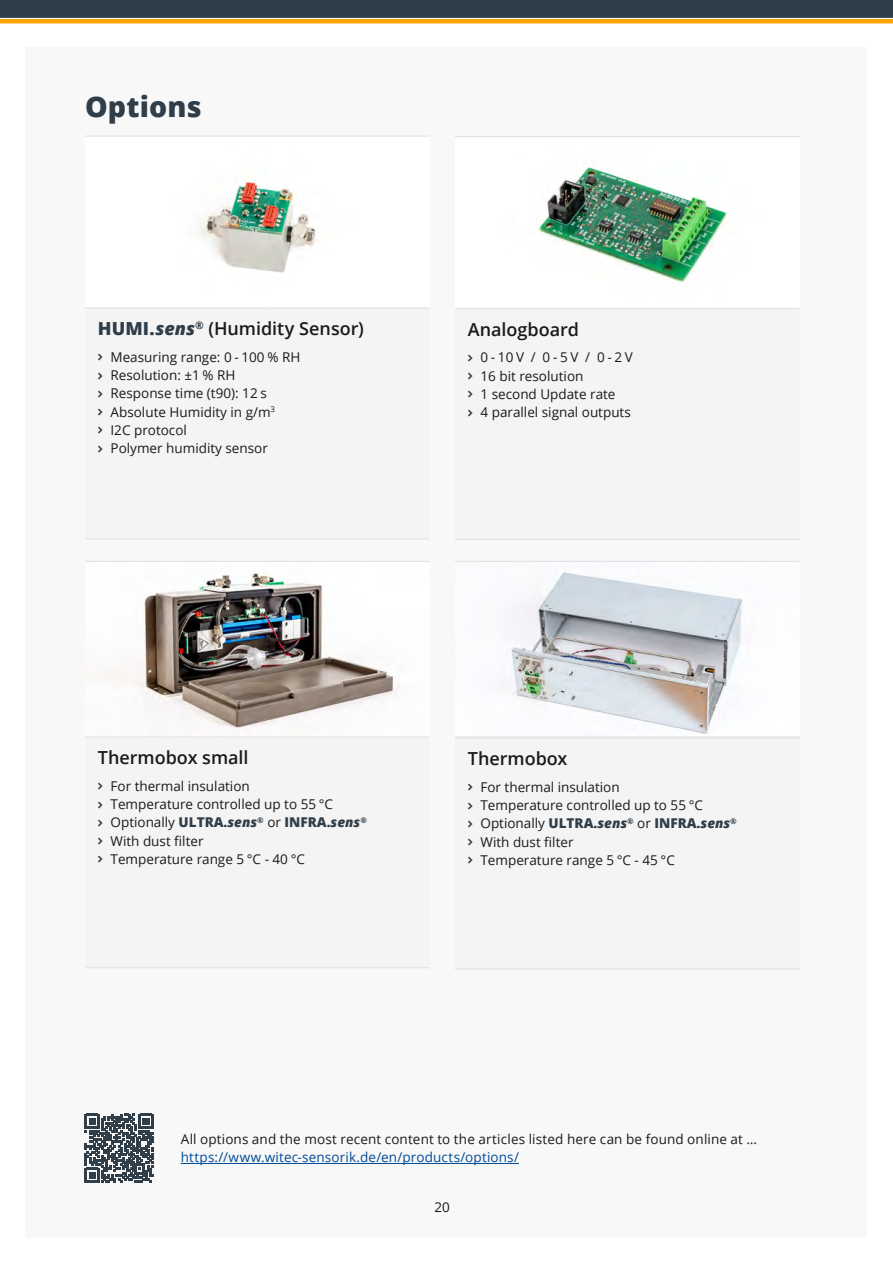
<style>
.page{position:relative;width:893px;height:1263px;background:#fff}
.page>*{position:absolute;margin:0;border:0;box-sizing:border-box;transform-origin:0 0}
.Produktname{font:800 28.5px "Open Sans";letter-spacing:.005em;color:#303e49}
.Kleine_Überschrift__box{font:600 18px "Open Sans";color:#1a1a18}
.QR-info__bigger{font:13.5px/18.3px "Open Sans";color:#1a1a18}
.s1{font-weight:800;color:#303e49}
.s2{font-weight:800;font-style:italic;color:#303e49}
.s3{color:#004a98}
</style>
<div class="page">
<div style="left:26px;top:47px;width:841px;height:1190px;background:#f8f8f8"></div>
<hr style="left:181px;top:1163px;width:338px;height:1px;background:#004a98">
<div style="left:0;top:0;width:893px;height:18px;background:#303e49"></div>
<div style="left:0;top:19px;width:893px;height:5px;background:#ffa300"></div>
<hr style="left:0;top:18px;width:893px;height:1px;background:#f9f9f9">
<div style="left:85px;top:309px;width:344px;height:229px;background:#f4f4f4"></div>
<img style="left:202px;top:182px;width:114px;height:91px">
<hr style="left:85px;top:308px;width:344px;height:1px;background:#e0e2e3">
<hr style="left:85px;top:538px;width:344px;height:1px;background:#e0e2e3">
<hr style="left:85px;top:136px;width:344px;height:1px;background:#e0e2e3">
<div style="left:455px;top:309px;width:344px;height:230px;background:#f4f4f4"></div>
<img style="left:538px;top:167px;width:189px;height:115px">
<hr style="left:455px;top:308px;width:344px;height:1px;background:#e0e2e3">
<hr style="left:455px;top:539px;width:344px;height:1px;background:#e0e2e3">
<hr style="left:455px;top:136px;width:344px;height:1px;background:#e0e2e3">
<div style="left:85px;top:737px;width:344px;height:230px;background:#f4f4f4"></div>
<img style="left:142px;top:573px;width:252px;height:155px">
<hr style="left:85px;top:736px;width:344px;height:1px;background:#e0e2e3">
<hr style="left:85px;top:967px;width:344px;height:1px;background:#e0e2e3">
<hr style="left:85px;top:561px;width:344px;height:1px;background:#e0e2e3">
<img style="left:511px;top:572px;width:231px;height:162px">
<div style="left:455px;top:739px;width:344px;height:229px;background:#f4f4f4"></div>
<hr style="left:455px;top:736px;width:344px;height:1px;background:#e0e2e3">
<hr style="left:455px;top:737px;width:344px;height:2px;background:#e0e2e3">
<hr style="left:455px;top:968px;width:344px;height:1px;background:#e0e2e3">
<hr style="left:455px;top:561px;width:344px;height:1px;background:#e0e2e3">
<svg style="left:85px;top:1114px;width:68px;height:68px"></svg>
<p class="Produktname" style="left:85px;top:85px;width:118px">Options</p>
<p class="Kleine_Überschrift__box" style="left:98px;top:316px;width:268px"><span class="s1">HUMI.</span><span class="s2">sens</span><sup>®</sup> (Humidity Sensor)</p>
<p class="QR-info__bigger" style="left:111px;top:347px;width:191px">Measuring range: 0 - 100 % RH</p>
<p class="QR-info__bigger" style="left:111px;top:366px;width:127px">Resolution: ±1 % RH</p>
<p class="QR-info__bigger" style="left:111px;top:384px;width:158px">Response time (t90): 12 s</p>
<p class="QR-info__bigger" style="left:111px;top:402px;width:166px">Absolute Humidity in g/m<sup>3</sup></p>
<p class="QR-info__bigger" style="left:111px;top:420px;width:78px">I2C protocol</p>
<p class="QR-info__bigger" style="left:111px;top:439px;width:159px">Polymer humidity sensor</p>
<p class="Kleine_Überschrift__box" style="left:468px;top:317px;width:113px">Analogboard</p>
<p class="QR-info__bigger" style="left:480px;top:348px;width:154px">0 - 10 V / 0 - 5 V / 0 - 2 V</p>
<p class="QR-info__bigger" style="left:480px;top:366px;width:104px">16 bit resolution</p>
<p class="QR-info__bigger" style="left:480px;top:384px;width:136px">1 second Update rate</p>
<p class="QR-info__bigger" style="left:480px;top:403px;width:152px">4 parallel signal outputs</p>
<p class="Kleine_Überschrift__box" style="left:98px;top:745px;width:152px">Thermobox small</p>
<p class="QR-info__bigger" style="left:111px;top:776px;width:141px">For thermal insulation</p>
<p class="QR-info__bigger" style="left:111px;top:795px;width:224px">Temperature controlled up to 55 °C</p>
<p class="QR-info__bigger" style="left:111px;top:813px;width:258px">Optionally <span class="s1">ULTRA.</span><span class="s2">sens</span><sup>®</sup> or <span class="s1">INFRA.</span><span class="s2">sens</span><sup>®</sup></p>
<p class="QR-info__bigger" style="left:111px;top:831px;width:95px">With dust filter</p>
<p class="QR-info__bigger" style="left:111px;top:849px;width:196px">Temperature range 5 °C - 40 °C</p>
<p class="Kleine_Überschrift__box" style="left:468px;top:746px;width:101px">Thermobox</p>
<p class="QR-info__bigger" style="left:480px;top:777px;width:141px">For thermal insulation</p>
<p class="QR-info__bigger" style="left:480px;top:796px;width:224px">Temperature controlled up to 55 °C</p>
<p class="QR-info__bigger" style="left:480px;top:814px;width:258px">Optionally <span class="s1">ULTRA.</span><span class="s2">sens</span><sup>®</sup> or <span class="s1">INFRA.</span><span class="s2">sens</span><sup>®</sup></p>
<p class="QR-info__bigger" style="left:480px;top:832px;width:95px">With dust filter</p>
<p class="QR-info__bigger" style="left:480px;top:850px;width:196px">Temperature range 5 °C - 45 °C</p>
<p class="QR-info__bigger" style="left:181px;top:1130px;width:578px">All options and the most recent content to the articles listed here can be found online at … <span class="s3">https://www.witec-sensorik.de/en/products/options/</span></p>
<p class="QR-info__bigger" style="left:434px;top:1197px;width:17px">20</p>
</div>
